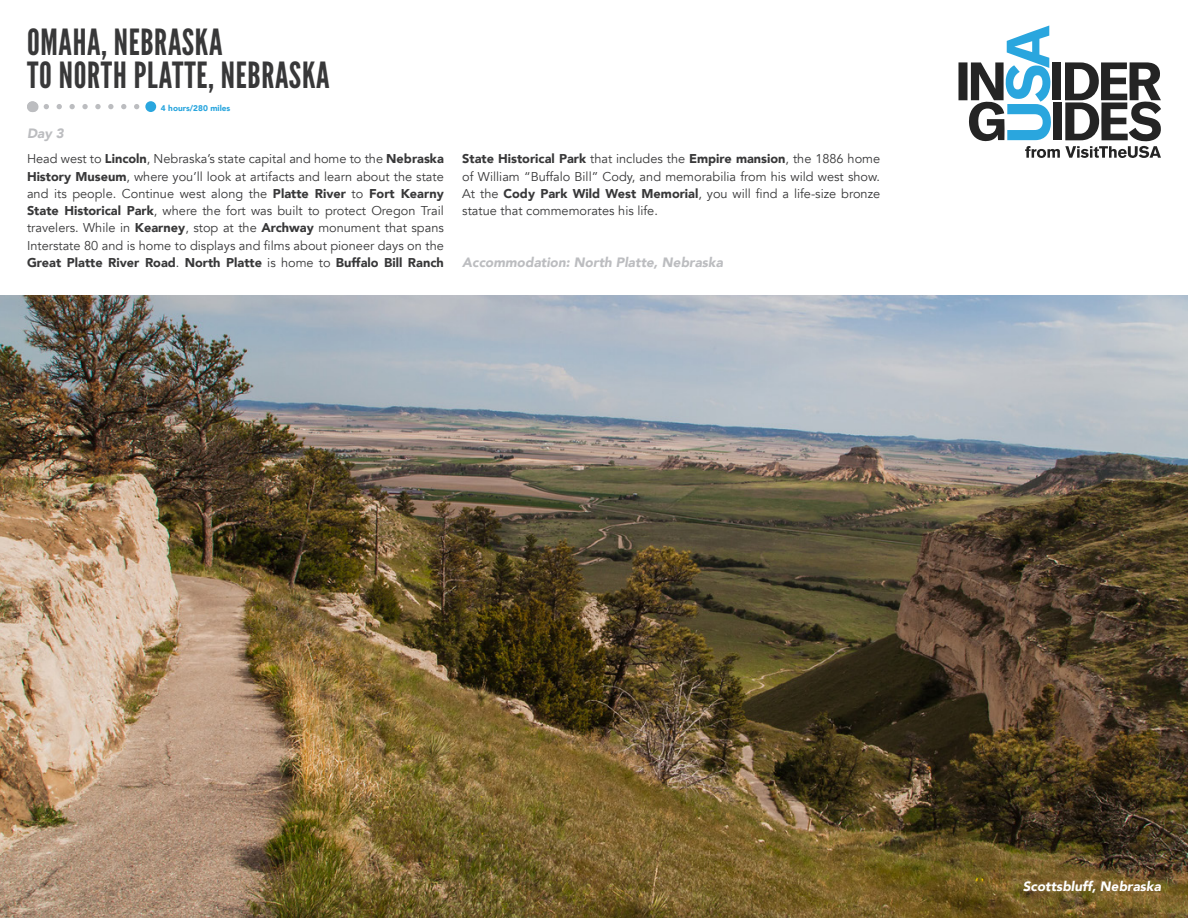
<style>
.page{position:relative;width:1188px;height:918px;background:#fff}
.page>*{position:absolute;margin:0;border:0;box-sizing:border-box;transform-origin:0 0}
.Section_Title_no_lin{font:36px/33px "League Gothic";letter-spacing:.02em;color:#383839}
.Accommodation{font:italic 900 13.5px "Avenir";color:#bcbdc0}
.Photo_Caption{font:italic 900 13.5px "Avenir";color:#fff}
.Section_Title_no_lin-2{font:italic 900 13.5px "Avenir";color:#bcbdc0}
.t1{font:12.75px/17.2px "Avenir";color:#383839;text-align:justify}
.t2{font:900 8.25px "Avenir";color:#2aa6de}
.s1{font-weight:900}
</style>
<div class="page">
<img style="left:0;top:295px;width:1188px;height:623px">
<svg style="left:35px;top:102px;width:53px;height:10px"></svg>
<div style="left:27px;top:101px;width:11px;height:11px;background:#bcbdc0;border-radius:50%"></div>
<svg style="left:958px;top:25px;width:203px;height:133px"></svg>
<svg style="left:95px;top:104px;width:45px;height:5px"></svg>
<div style="left:145px;top:101px;width:11px;height:11px;background:#2aa6de;border-radius:50%"></div>
<p class="Section_Title_no_lin" style="left:27px;top:26px;width:304px">OMAHA, NEBRASKA<br>TO NORTH PLATTE, NEBRASKA</p>
<p class="Section_Title_no_lin-2" style="left:27px;top:122px;width:38px">Day 3</p>
<p class="t2" style="left:161px;top:101px;width:71px">4 hours/280 miles</p>
<p class="t1" style="left:27px;top:151px;width:418px">Head west to <span class="s1">Lincoln</span>, Nebraska’s state capital and home to the <span class="s1">Nebraska History Museum</span>, where you’ll look at artifacts and learn about the state and its people. Continue west along the <span class="s1">Platte River</span> to <span class="s1">Fort Kearny State Historical Park</span>, where the fort was built to protect Oregon Trail travelers. While in <span class="s1">Kearney</span>, stop at the <span class="s1">Archway</span> monument that spans Interstate 80 and is home to displays and films about pioneer days on the <span class="s1">Great Platte River Road</span>. <span class="s1">North Platte</span> is home to <span class="s1">Buffalo Bill Ranch</span></p>
<p class="t1" style="left:462px;top:151px;width:419px"><span class="s1">State Historical Park</span> that includes the <span class="s1">Empire mansion</span>, the 1886 home of William “Buffalo Bill” Cody, and memorabilia from his wild west show.<br>At the <span class="s1">Cody Park Wild West Memorial</span>, you will find a life-size bronze statue that commemorates his life.</p>
<p class="Accommodation" style="left:462px;top:251px;width:262px">Accommodation: North Platte, Nebraska</p>
<p class="Photo_Caption" style="left:1023px;top:875px;width:140px">Scottsbluff, Nebraska</p>
</div>
